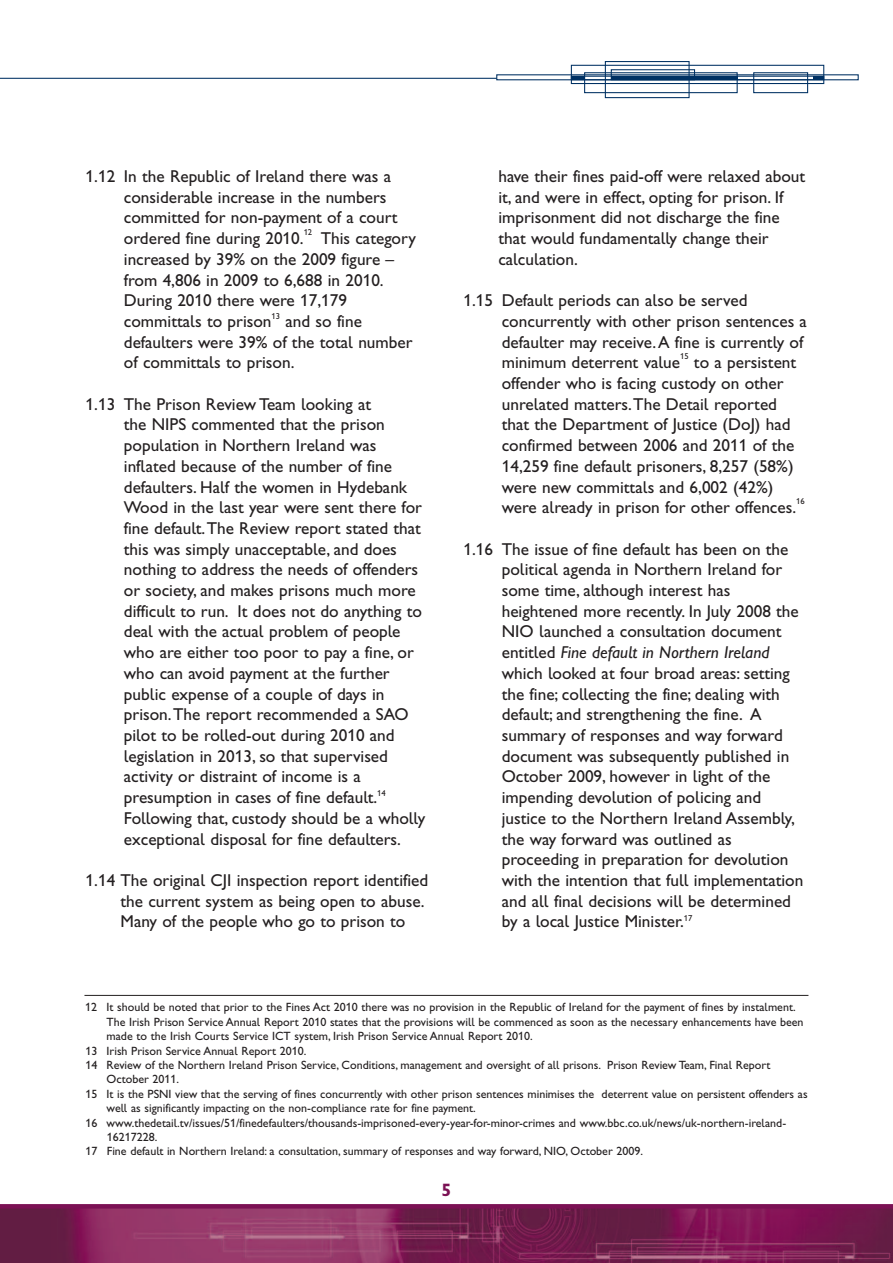
<style>
.page{position:relative;width:893px;height:1263px;background:#fff}
.page>*{position:absolute;margin:0;border:0;box-sizing:border-box;transform-origin:0 0}
.t1{font:18px "Gill Sans Hta Bold Plain";color:#7b1154}
.t2{font:17.25px/20.7px "Gill Sans Hta";color:#231f20}
.t3{font:12px "Gill Sans Hta";color:#231f20}
.t4{font:8.7px "Gill Sans Hta";color:#231f20}
.s1{font-style:italic}
</style>
<div class="page">
<img style="left:1px;top:1208px;width:892px;height:55px">
<div style="left:605px;top:61px;width:85px;height:37px;border:1px solid #003163"></div>
<div style="left:571px;top:65px;width:253px;height:19px;border:1px solid #003163"></div>
<div style="left:753px;top:72px;width:55px;height:21px;border:1px solid #003163"></div>
<div style="left:584px;top:72px;width:154px;height:21px;border:1px solid #003163"></div>
<div style="left:571px;top:76px;width:253px;height:4px;border:1px solid #003163"></div>
<div style="left:611px;top:69px;width:84px;height:11px;border:1px solid #003163"></div>
<hr style="left:571px;top:76px;width:14px;height:4px;background:#003163">
<hr style="left:611px;top:76px;width:126px;height:4px;background:#003163">
<hr style="left:813px;top:76px;width:11px;height:4px;background:#003163">
<hr style="left:0;top:78px;width:497px;height:1px;background:#003163">
<svg style="left:0;top:1204px;width:893px;height:4px;fill:#7b1154"></svg>
<hr style="left:84px;top:995px;width:724px;height:1px;background:#231f20">
<p class="t2" style="left:124px;top:167px;width:275px;text-indent:-38px">1.12 In the Republic of Ireland there was a considerable increase in the numbers committed for non-payment of a court ordered fine during 2010.</p>
<p class="t4" style="left:304px;top:229px;width:10px">12</p>
<p class="t2" style="left:124px;top:230px;width:294px;text-indent:197px">This category increased by 39% on the 2009 figure – from 4,806 in 2009 to 6,688 in 2010.<br>During 2010 there were 17,179 committals to prison<sup>13</sup> and so fine defaulters were 39% of the total number of committals to prison.</p>
<p class="t2" style="left:124px;top:395px;width:303px;text-indent:-38px">1.13 The Prison Review Team looking at<br>the NIPS commented that the prison population in Northern Ireland was inflated because of the number of fine defaulters. Half the women in Hydebank Wood in the last year were sent there for fine default.The Review report stated that this was simply unacceptable, and does nothing to address the needs of offenders or society, and makes prisons much more difficult to run. It does not do anything to deal with the actual problem of people who are either too poor to pay a fine, or who can avoid payment at the further public expense of a couple of days in prison.The report recommended a SAO pilot to be rolled-out during 2010 and legislation in 2013, so that supervised activity or distraint of income is a presumption in cases of fine default.<sup>14<br></sup>Following that, custody should be a wholly exceptional disposal for fine defaulters.</p>
<p class="t2" style="left:121px;top:871px;width:309px;text-indent:-35px">1.14 The original CJI inspection report identified the current system as being open to abuse.<br>Many of the people who go to prison to</p>
<p class="t2" style="left:498px;top:167px;width:308px">have their fines paid-off were relaxed about it, and were in effect, opting for prison. If imprisonment did not discharge the fine that would fundamentally change their calculation.</p>
<p class="t2" style="left:502px;top:292px;width:307px;text-indent:-38px">1.15 Default periods can also be served concurrently with other prison sentences a defaulter may receive.A fine is currently of minimum deterrent value</p>
<p class="t4" style="left:680px;top:353px;width:10px">15</p>
<p class="t2" style="left:502px;top:354px;width:296px;text-indent:192px">to a persistent offender who is facing custody on other unrelated matters.The Detail reported that the Department of Justice (DoJ) had confirmed between 2006 and 2011 of the 14,259 fine default prisoners, 8,257 (58%) were new committals and 6,002 (42%) were already in prison for other offences.</p>
<p class="t4" style="left:796px;top:498px;width:10px">16</p>
<p class="t2" style="left:502px;top:540px;width:303px;text-indent:-38px">1.16 The issue of fine default has been on the political agenda in Northern Ireland for some time, although interest has heightened more recently. In July 2008 the NIO launched a consultation document entitled <span class="s1">Fine default in Northern Ireland </span>which looked at four broad areas: setting the fine; collecting the fine; dealing with default; and strengthening the fine. A summary of responses and way forward document was subsequently published in October 2009, however in light of the impending devolution of policing and justice to the Northern Ireland Assembly, the way forward was outlined as proceeding in preparation for devolution with the intention that full implementation and all final decisions will be determined by a local Justice Minister.<sup>17</sup></p>
<p class="t3" style="left:85px;top:1003px;width:712px">12 It should be noted that prior to the Fines Act 2010 there was no provision in the Republic of Ireland for the payment of fines by instalment.</p>
<p class="t3" style="left:107px;top:1017px;width:698px">The Irish Prison Service Annual Report 2010 states that the provisions will be commenced as soon as the necessary enhancements have been</p>
<p class="t3" style="left:107px;top:1032px;width:428px">made to the Irish Courts Service ICT system, Irish Prison Service Annual Report 2010.</p>
<p class="t3" style="left:85px;top:1046px;width:223px">13 Irish Prison Service Annual Report 2010.</p>
<p class="t3" style="left:85px;top:1061px;width:686px">14 Review of the Northern Ireland Prison Service, Conditions, management and oversight of all prisons. Prison Review Team, Final Report</p>
<p class="t3" style="left:107px;top:1075px;width:74px">October 2011.</p>
<p class="t3" style="left:85px;top:1089px;width:724px">15 It is the PSNI view that the serving of fines concurrently with other prison sentences minimises the deterrent value on persistent offenders as</p>
<p class="t3" style="left:107px;top:1104px;width:371px">well as significantly impacting on the non-compliance rate for fine payment.</p>
<p class="t3" style="left:85px;top:1118px;width:702px">16 www.thedetail.tv/issues/51/finedefaulters/thousands-imprisoned-every-year-for-minor-crimes and www.bbc.co.uk/news/uk-northern-ireland-</p>
<p class="t3" style="left:107px;top:1133px;width:52px">16217228.</p>
<p class="t3" style="left:85px;top:1147px;width:559px">17 Fine default in Northern Ireland: a consultation, summary of responses and way forward, NIO, October 2009.</p>
<p class="t1" style="left:441px;top:1184px;width:11px">5</p>
</div>
